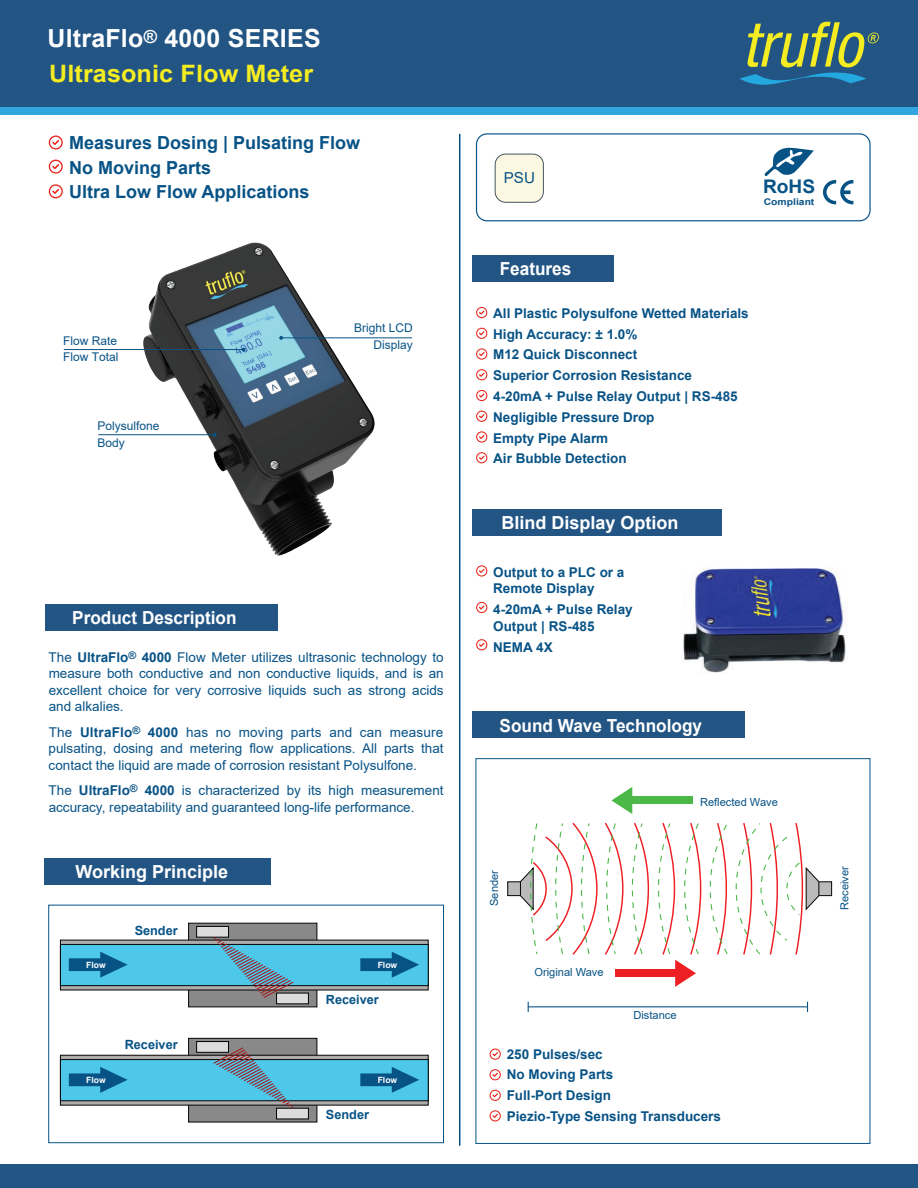
<style>
.page{position:relative;width:918px;height:1188px;background:#fff}
.page>*{position:absolute;margin:0;border:0;box-sizing:border-box;transform-origin:0 0}
.t1{font:700 24.9px "Arial";letter-spacing:.01em;color:#fff}
.t2{font:700 24px "Arial";letter-spacing:.005em;color:#f5ed21;scale:1.05 1}
.t3{font:700 18.75px "Arial";color:#085386}
.t4{font:700 18px/24.8px "Arial";color:#085386}
.t5{font:700 18px "Arial";color:#fff;scale:.96 1}
.t6{font:700 18px "Arial";color:#fff}
.t7{font:15.15px "Arial";color:#085386}
.t8{font:13.5px/16.5px "Arial";color:#085386;text-align:justify}
.t9{font:700 13.5px/20.9px "Arial";color:#085386}
.t10{font:700 12.75px "Arial";color:#085386}
.t11{font:12px/16.5px "Arial";color:#085386}
.t12{font:11.1px "Arial";color:#085386}
.t13{font:700 9.15px "Arial";color:#085386;scale:1.13 1}
.t14{font:700 8.55px "Arial";color:#fff}
.s1{font-weight:700}
</style>
<div class="page">
<img style="left:137px;top:242px;width:243px;height:314px">
<div style="left:0;top:1164px;width:918px;height:24px;background:#235584"></div>
<div style="left:0;top:0;width:918px;height:111px;background:#235584"></div>
<div style="left:0;top:107px;width:918px;height:7px;background:#32a6de"></div>
<svg style="left:740px;top:22px;width:139px;height:63px"></svg>
<hr style="left:459px;top:134px;width:1px;height:1012px;background:#085386">
<div style="left:472px;top:712px;width:273px;height:26px;background:#235584"></div>
<div style="left:45px;top:604px;width:233px;height:26px;background:#235584"></div>
<div style="left:472px;top:255px;width:142px;height:27px;background:#235584"></div>
<div style="left:472px;top:510px;width:249px;height:26px;background:#235584"></div>
<div style="left:476px;top:133px;width:395px;height:88px;border:1px solid #085386;border-radius:10px"></div>
<div style="left:495px;top:154px;width:48px;height:48px;background:#fbf7e0;border-radius:11px"></div>
<div style="left:495px;top:154px;width:49px;height:49px;border:1px solid #455560;border-radius:11px"></div>
<svg style="left:823px;top:180px;width:30px;height:24px"></svg>
<svg style="left:764px;top:147px;width:50px;height:29px"></svg>
<svg style="left:709px;top:823px;width:19px;height:132px"></svg>
<svg style="left:631px;top:822px;width:19px;height:133px"></svg>
<svg style="left:605px;top:822px;width:19px;height:133px"></svg>
<svg style="left:507px;top:822px;width:91px;height:133px"></svg>
<hr style="left:528px;top:1006px;width:279px;height:1px;background:#085386">
<svg style="left:658px;top:822px;width:44px;height:165px"></svg>
<div style="left:615px;top:969px;width:63px;height:8px;background:#ee1f23"></div>
<svg style="left:611px;top:787px;width:21px;height:27px"></svg>
<div style="left:630px;top:797px;width:62px;height:7px;background:#4cb848"></div>
<svg style="left:735px;top:822px;width:97px;height:133px"></svg>
<div style="left:476px;top:758px;width:394px;height:386px;border:1px solid #085386"></div>
<div style="left:45px;top:858px;width:226px;height:26px;background:#235584"></div>
<div style="left:188px;top:923px;width:129px;height:84px;background:#8a898a;border:1px solid #040503"></div>
<svg style="left:60px;top:940px;width:369px;height:50px;background:#91908f"></svg>
<div style="left:60px;top:944px;width:369px;height:42px;background:#4ec8ea;border:1px solid #040503"></div>
<div style="left:196px;top:926px;width:33px;height:12px;background:#dcdcdc;border:1px solid #040503"></div>
<div style="left:276px;top:993px;width:33px;height:11px;background:#dcdcdc;border:1px solid #040503"></div>
<svg style="left:69px;top:952px;width:59px;height:26px"></svg>
<svg style="left:360px;top:952px;width:59px;height:26px"></svg>
<svg style="left:213px;top:936px;width:81px;height:63px"></svg>
<div style="left:188px;top:1038px;width:129px;height:84px;background:#8a898a;border:1px solid #040503"></div>
<svg style="left:60px;top:1055px;width:369px;height:50px;background:#8f8e8e"></svg>
<div style="left:60px;top:1059px;width:369px;height:42px;background:#4ec8ea;border:1px solid #040503"></div>
<div style="left:196px;top:1041px;width:33px;height:12px;background:#dcdcdc;border:1px solid #040503"></div>
<div style="left:276px;top:1108px;width:33px;height:11px;background:#dcdcdc;border:1px solid #040503"></div>
<svg style="left:69px;top:1067px;width:59px;height:26px"></svg>
<svg style="left:360px;top:1067px;width:59px;height:26px"></svg>
<svg style="left:213px;top:1047px;width:81px;height:62px"></svg>
<div style="left:48px;top:905px;width:396px;height:238px;border:1px solid #085386"></div>
<hr style="left:281px;top:338px;width:131px;height:1px;background:#085386">
<svg style="left:279px;top:336px;width:4px;height:4px"></svg>
<hr style="left:64px;top:349px;width:180px;height:1px;background:#085386">
<svg style="left:242px;top:348px;width:4px;height:4px"></svg>
<hr style="left:98px;top:434px;width:117px;height:1px;background:#085386">
<svg style="left:213px;top:433px;width:4px;height:4px"></svg>
<img style="left:683px;top:567px;width:163px;height:106px">
<svg style="left:49px;top:135px;width:14px;height:15px"></svg>
<svg style="left:49px;top:160px;width:14px;height:14px"></svg>
<svg style="left:49px;top:184px;width:14px;height:14px"></svg>
<svg style="left:476px;top:307px;width:11px;height:11px"></svg>
<svg style="left:476px;top:328px;width:11px;height:11px"></svg>
<svg style="left:476px;top:348px;width:11px;height:12px"></svg>
<svg style="left:476px;top:369px;width:11px;height:11px"></svg>
<svg style="left:476px;top:390px;width:11px;height:11px"></svg>
<svg style="left:476px;top:411px;width:11px;height:11px"></svg>
<svg style="left:476px;top:431px;width:11px;height:12px"></svg>
<svg style="left:476px;top:452px;width:11px;height:11px"></svg>
<svg style="left:476px;top:565px;width:11px;height:12px"></svg>
<svg style="left:476px;top:602px;width:11px;height:11px"></svg>
<svg style="left:476px;top:639px;width:11px;height:11px"></svg>
<svg style="left:490px;top:1049px;width:11px;height:11px"></svg>
<svg style="left:490px;top:1069px;width:11px;height:11px"></svg>
<svg style="left:490px;top:1110px;width:11px;height:12px"></svg>
<svg style="left:490px;top:1090px;width:11px;height:11px"></svg>
<h1 class="t1" style="left:48px;top:21px;width:275px">UltraFlo<sup>®</sup> 4000 SERIES</h1>
<h2 class="t2" style="left:49px;top:57px;width:253px">Ultrasonic Flow Meter</h2>
<h3 class="t4" style="left:69px;top:130px;width:293px">Measures Dosing | Pulsating Flow<br>No Moving Parts<br>Ultra Low Flow Applications</h3>
<p class="t11" style="left:63px;top:332px;width:57px">Flow Rate<br>Flow Total</p>
<p class="t11" style="left:98px;top:418px;width:64px">Polysulfone<br>Body</p>
<h3 class="t5" style="left:72px;top:605px;width:173px">Product Description</h3>
<p class="t11" style="left:354px;top:320px;width:60px;text-align:right">Bright LCD<br>Display</p>
<p class="t8" style="left:49px;top:649px;width:397px">The <span class="s1">UltraFlo</span><sup>®</sup> <span class="s1">4000</span> Flow Meter utilizes ultrasonic technology to measure both conductive and non conductive liquids, and is an excellent choice for very corrosive liquids such as strong acids and alkalies.</p>
<p class="t8" style="left:49px;top:724px;width:397px">The <span class="s1">UltraFlo</span><sup>®</sup> <span class="s1">4000</span> has no moving parts and can measure pulsating, dosing and metering flow applications. All parts that contact the liquid are made of corrosion resistant Polysulfone.</p>
<p class="t8" style="left:49px;top:782px;width:397px">The <span class="s1">UltraFlo</span><sup>®</sup> <span class="s1">4000</span> is characterized by its high measurement accuracy, repeatability and guaranteed long-life performance.</p>
<h3 class="t6" style="left:75px;top:859px;width:154px">Working Principle</h3>
<p class="t10" style="left:135px;top:921px;width:45px">Sender</p>
<p class="t14" style="left:86px;top:959px;width:21px">Flow</p>
<p class="t14" style="left:378px;top:959px;width:21px">Flow</p>
<p class="t10" style="left:125px;top:1036px;width:54px">Receiver</p>
<p class="t10" style="left:326px;top:990px;width:54px">Receiver</p>
<p class="t14" style="left:86px;top:1074px;width:21px">Flow</p>
<p class="t14" style="left:378px;top:1074px;width:21px">Flow</p>
<p class="t10" style="left:326px;top:1105px;width:45px">Sender</p>
<p class="t7" style="left:504px;top:168px;width:33px">PSU</p>
<h3 class="t3" style="left:763px;top:174px;width:54px">RoHS</h3>
<p class="t13" style="left:764px;top:195px;width:46px">Compliant</p>
<h3 class="t5" style="left:500px;top:256px;width:76px">Features</h3>
<p class="t9" style="left:493px;top:303px;width:257px">All Plastic Polysulfone Wetted Materials<br>High Accuracy: ± 1.0%<br>M12 Quick Disconnect<br>Superior Corrosion Resistance<br>4-20mA + Pulse Relay Output | RS-485<br>Negligible Pressure Drop<br>Empty Pipe Alarm<br>Air Bubble Detection</p>
<h3 class="t6" style="left:502px;top:510px;width:179px">Blind Display Option</h3>
<p class="t9" style="left:493px;top:564px;width:133px;line-height:16.5px">Output to a PLC or a<br>Remote Display</p>
<p class="t9" style="left:493px;top:601px;width:141px;line-height:16.5px">4-20mA + Pulse Relay<br>Output | RS-485</p>
<p class="t9" style="left:493px;top:637px;width:61px">NEMA 4X</p>
<h3 class="t5" style="left:500px;top:713px;width:212px">Sound Wave Technology</h3>
<p class="t12" style="left:700px;top:794px;width:79px">Reflected Wave</p>
<p class="t12" style="left:487px;top:906px;width:37px;rotate:-90deg">Sender</p>
<p class="t12" style="left:534px;top:965px;width:71px">Original Wave</p>
<p class="t12" style="left:633px;top:1008px;width:45px">Distance</p>
<p class="t9" style="left:507px;top:1044px;width:216px">250 Pulses/sec<br>No Moving Parts<br>Full-Port Design<br>Piezio-Type Sensing Transducers</p>
<p class="t12" style="left:837px;top:910px;width:45px;rotate:-90deg">Receiver</p>
</div>
